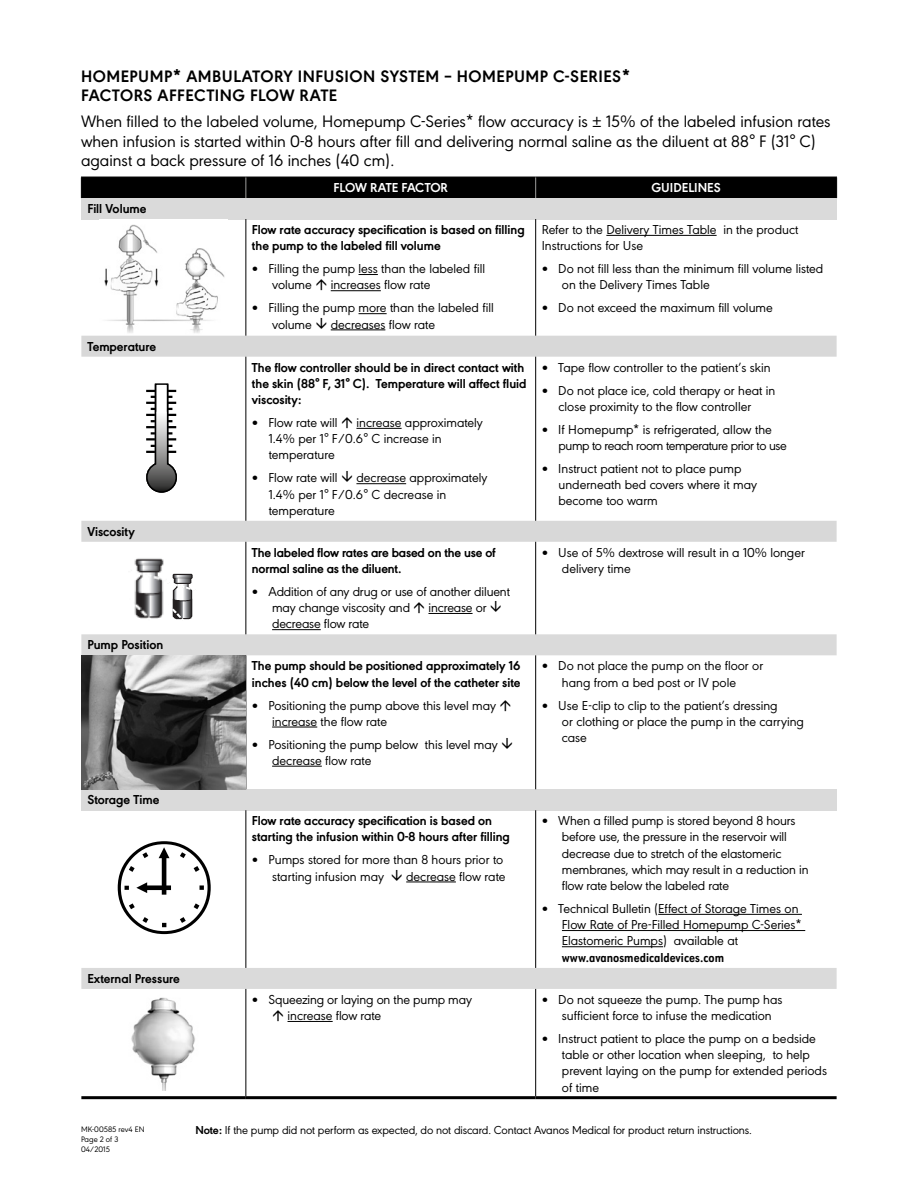
<style>
.page{position:relative;width:918px;height:1188px;background:#fff}
.page>*{position:absolute;margin:0;border:0;box-sizing:border-box;transform-origin:0 0}
.t1{font:17.25px/19.5px "Avanos Sans";color:#000}
.t2{font:700 17.25px/19.5px "Avanos Sans";letter-spacing:.03em;color:#000}
.t3{font:13.5px/16.2px "Avanos Sans";color:#000}
.t4{font:700 13.5px/16.2px "Avanos Sans";color:#000}
.t5{font:13.5px/16.2px "Avanos Sans";letter-spacing:-.03em;color:#000}
.t6{font:700 13.5px "Avanos Sans Cond";color:#000}
.t7{font:700 13.5px "Avanos Sans";color:#fff}
.t8{font:12px "Avanos Sans";letter-spacing:-.01em;color:#000}
.t9{font:8.25px/9.9px "Avanos Sans";color:#000}
.s1{font-weight:700}
</style>
<div class="page">
<div style="left:81px;top:198px;width:756px;height:21px;background:#dadada"></div>
<svg style="left:81px;top:336px;width:756px;height:206px"></svg>
<svg style="left:81px;top:634px;width:756px;height:355px"></svg>
<div style="left:81px;top:789px;width:756px;height:21px;background:#dadada"></div>
<hr style="left:81px;top:1096px;width:165px;height:3px;background:#000">
<hr style="left:246px;top:1096px;width:290px;height:3px;background:#000">
<hr style="left:536px;top:1096px;width:301px;height:3px;background:#000">
<hr style="left:245px;top:219px;width:1px;height:117px;background:#000">
<hr style="left:535px;top:219px;width:1px;height:117px;background:#000">
<hr style="left:245px;top:357px;width:1px;height:164px;background:#000">
<hr style="left:535px;top:357px;width:1px;height:164px;background:#000">
<hr style="left:245px;top:655px;width:1px;height:134px;background:#000">
<hr style="left:535px;top:655px;width:1px;height:134px;background:#000">
<hr style="left:245px;top:810px;width:1px;height:158px;background:#000">
<hr style="left:535px;top:810px;width:1px;height:158px;background:#000">
<hr style="left:245px;top:542px;width:1px;height:92px;background:#000">
<hr style="left:535px;top:542px;width:1px;height:92px;background:#000">
<hr style="left:245px;top:989px;width:1px;height:107px;background:#000">
<hr style="left:535px;top:989px;width:1px;height:107px;background:#000">
<div style="left:81px;top:176px;width:756px;height:22px;background:#000"></div>
<img style="left:104px;top:224px;width:121px;height:109px">
<svg style="left:359px;top:274px;width:19px;height:1px"></svg>
<hr style="left:331px;top:290px;width:50px;height:1px;background:#000">
<svg style="left:359px;top:313px;width:28px;height:1px"></svg>
<hr style="left:331px;top:329px;width:54px;height:1px;background:#000">
<hr style="left:606px;top:235px;width:111px;height:1px;background:#000">
<svg style="left:145px;top:383px;width:33px;height:110px"></svg>
<hr style="left:356px;top:428px;width:46px;height:1px;background:#000">
<hr style="left:356px;top:483px;width:50px;height:1px;background:#000">
<img style="left:134px;top:558px;width:30px;height:61px">
<img style="left:172px;top:573px;width:21px;height:47px">
<hr style="left:428px;top:613px;width:45px;height:1px;background:#000">
<hr style="left:272px;top:629px;width:49px;height:1px;background:#000">
<img style="left:81px;top:655px;width:164px;height:134px">
<hr style="left:272px;top:727px;width:45px;height:1px;background:#000">
<hr style="left:272px;top:766px;width:50px;height:1px;background:#000">
<svg style="left:118px;top:841px;width:93px;height:93px"></svg>
<hr style="left:406px;top:882px;width:50px;height:1px;background:#000">
<hr style="left:658px;top:914px;width:144px;height:1px;background:#000">
<hr style="left:562px;top:930px;width:243px;height:1px;background:#000">
<hr style="left:562px;top:946px;width:101px;height:1px;background:#000">
<img style="left:131px;top:997px;width:64px;height:94px">
<hr style="left:288px;top:1021px;width:45px;height:1px;background:#000">
<svg style="left:342px;top:417px;width:10px;height:11px"></svg>
<svg style="left:342px;top:471px;width:10px;height:11px"></svg>
<svg style="left:501px;top:700px;width:9px;height:11px"></svg>
<svg style="left:502px;top:738px;width:10px;height:11px"></svg>
<svg style="left:392px;top:870px;width:10px;height:11px"></svg>
<p class="t2" style="left:81px;top:65px;width:551px">HOMEPUMP* AMBULATORY INFUSION SYSTEM – HOMEPUMP C-SERIES*<br>FACTORS AFFECTING FLOW RATE</p>
<p class="t1" style="left:81px;top:110px;width:751px">When filled to the labeled volume, Homepump C-Series* flow accuracy is ± 15% of the labeled infusion rates when infusion is started within 0-8 hours after fill and delivering normal saline as the diluent at 88° F (31° C) against a back pressure of 16 inches (40 cm).</p>
<p class="t4" style="left:87px;top:200px;width:61px">Fill Volume</p>
<p class="t4" style="left:87px;top:337px;width:70px">Temperature</p>
<p class="t4" style="left:87px;top:522px;width:49px">Viscosity</p>
<p class="t4" style="left:87px;top:636px;width:77px">Pump Position</p>
<p class="t4" style="left:87px;top:791px;width:73px">Storage Time</p>
<p class="t4" style="left:87px;top:969px;width:94px">External Pressure</p>
<p class="t7" style="left:333px;top:177px;width:116px">FLOW RATE FACTOR</p>
<p class="t7" style="left:652px;top:177px;width:71px">GUIDELINES</p>
<p class="t4" style="left:252px;top:221px;width:274px">Flow rate accuracy specification is based on filling the pump to the labeled fill volume</p>
<p class="t3" style="left:272px;top:260px;width:214px;text-indent:-20px">• Filling the pump less than the labeled fill volume</p>
<p class="t3" style="left:331px;top:276px;width:101px">increases flow rate</p>
<p class="t3" style="left:272px;top:299px;width:223px;text-indent:-20px">• Filling the pump more than the labeled fill volume</p>
<p class="t3" style="left:331px;top:315px;width:106px">decreases flow rate</p>
<p class="t4" style="left:252px;top:358px;width:276px">The flow controller should be in direct contact with the skin (88° F, 31° C). Temperature will affect fluid viscosity:</p>
<p class="t3" style="left:252px;top:413px;width:87px">• Flow rate will</p>
<p class="t3" style="left:269px;top:413px;width:216px;text-indent:88px">increase approximately<br>1.4% per 1° F/0.6° C increase in temperature</p>
<p class="t3" style="left:252px;top:469px;width:87px">• Flow rate will</p>
<p class="t3" style="left:269px;top:469px;width:220px;text-indent:88px">decrease approximately<br>1.4% per 1° F/0.6° C decrease in temperature</p>
<p class="t4" style="left:252px;top:543px;width:245px">The labeled flow rates are based on the use of normal saline as the diluent.</p>
<p class="t3" style="left:272px;top:582px;width:239px;text-indent:-20px">• Addition of any drug or use of another diluent may change viscosity and</p>
<p class="t3" style="left:428px;top:599px;width:60px">increase or</p>
<p class="t3" style="left:272px;top:615px;width:99px">decrease flow rate</p>
<p class="t4" style="left:252px;top:657px;width:270px">The pump should be positioned approximately 16 inches (40 cm) below the level of the catheter site</p>
<p class="t3" style="left:272px;top:696px;width:225px;text-indent:-20px">• Positioning the pump above this level may increase the flow rate</p>
<p class="t3" style="left:272px;top:735px;width:227px;text-indent:-20px">• Positioning the pump below this level may decrease flow rate</p>
<p class="t3" style="left:542px;top:220px;width:258px">Refer to the Delivery Times Table in the product<br>Instructions for Use</p>
<p class="t3" style="left:562px;top:260px;width:263px;text-indent:-20px">• Do not fill less than the minimum fill volume listed on the Delivery Times Table</p>
<p class="t3" style="left:542px;top:299px;width:233px">• Do not exceed the maximum fill volume</p>
<p class="t3" style="left:542px;top:358px;width:230px">• Tape flow controller to the patient’s skin</p>
<p class="t3" style="left:542px;top:381px;width:235px;text-align:center">• Do not place ice, cold therapy or heat in close proximity to the flow controller</p>
<p class="t5" style="left:559px;top:420px;width:230px;text-indent:-17px">• If Homepump* is refrigerated, allow the pump to reach room temperature prior to use</p>
<p class="t3" style="left:559px;top:459px;width:200px;text-indent:-17px">• Instruct patient not to place pump underneath bed covers where it may become too warm</p>
<p class="t3" style="left:562px;top:543px;width:245px;text-indent:-20px">• Use of 5% dextrose will result in a 10% longer delivery time</p>
<p class="t3" style="left:542px;top:657px;width:223px;text-align:center">• Do not place the pump on the floor or hang from a bed post or IV pole</p>
<p class="t3" style="left:562px;top:696px;width:244px;text-indent:-20px">• Use E-clip to clip to the patient’s dressing<br>or clothing or place the pump in the carrying case</p>
<p class="t4" style="left:252px;top:812px;width:260px">Flow rate accuracy specification is based on starting the infusion within 0-8 hours after filling</p>
<p class="t3" style="left:272px;top:851px;width:233px;text-indent:-20px">• Pumps stored for more than 8 hours prior to starting infusion may</p>
<p class="t3" style="left:406px;top:867px;width:101px">decrease flow rate</p>
<p class="t3" style="left:562px;top:812px;width:248px;text-indent:-20px">• When a filled pump is stored beyond 8 hours before use, the pressure in the reservoir will decrease due to stretch of the elastomeric membranes, which may result in a reduction in flow rate below the labeled rate</p>
<p class="t3" style="left:562px;top:899px;width:241px;text-indent:-20px">• Technical Bulletin (Effect of Storage Times on<br>Flow Rate of Pre-Filled Homepump C-Series*<br>Elastomeric Pumps) available at</p>
<p class="t6" style="left:562px;top:947px;width:164px">www.avanosmedicaldevices.com</p>
<p class="t3" style="left:288px;top:990px;width:186px;text-indent:-36px">• Squeezing or laying on the pump may increase flow rate</p>
<p class="t3" style="left:562px;top:990px;width:222px;text-indent:-20px">• Do not squeeze the pump. The pump has sufficient force to infuse the medication</p>
<p class="t3" style="left:562px;top:1029px;width:267px;text-indent:-20px">• Instruct patient to place the pump on a bedside table or other location when sleeping, to help prevent laying on the pump for extended periods of time</p>
<p class="t9" style="left:81px;top:1124px;width:65px">MK-00585 rev4 EN<br>Page 2 of 3<br>04/2015</p>
<p class="t8" style="left:195px;top:1122px;width:558px"><span class="s1">Note:</span> If the pump did not perform as expected, do not discard. Contact Avanos Medical for product return instructions.</p>
</div>
